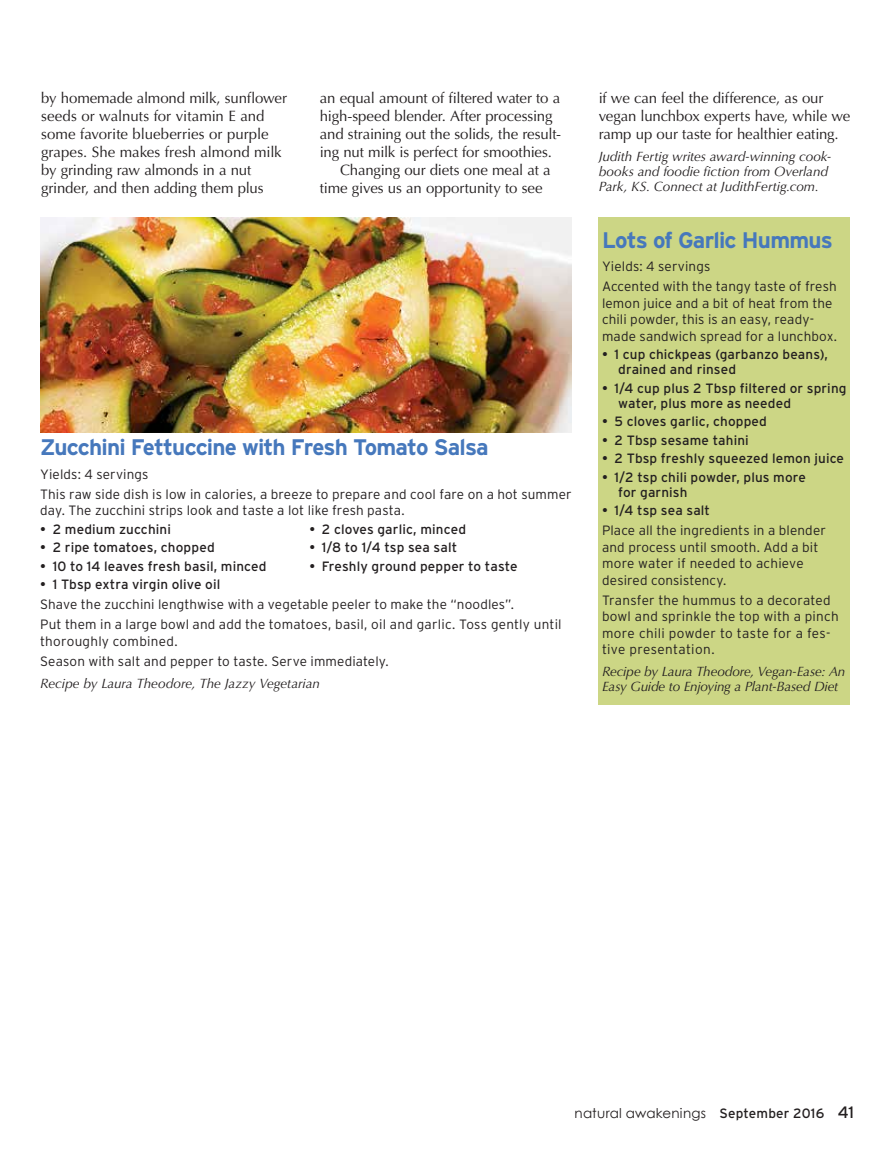
<style>
.page{position:relative;width:891px;height:1161px;background:#fff}
.page>*{position:absolute;margin:0;border:0;box-sizing:border-box;transform-origin:0 0}
.t1{font:700 22.5px "Interstate";letter-spacing:-.035em;color:#4678bc}
.t2{font:15px/18px "Optima LT Std";letter-spacing:-.005em;color:#231f20}
.t3{font:300 13.5px/16.5px "Interstate";letter-spacing:.01em;color:#231f20}
.t4{font:13.5px/15px "Interstate";letter-spacing:.01em;color:#231f20}
.t5{font:italic 13.5px/15px "Optima LT Std";letter-spacing:-.005em;color:#231f20}
.t6{font:13.5px "Century Gothic";letter-spacing:.015em;color:#231f20}
.s1{font-family:"Interstate"}
.s2{font-family:"Interstate";font-size:16.5px}
</style>
<div class="page">
<img style="left:41px;top:218px;width:530px;height:215px">
<div style="left:598px;top:218px;width:252px;height:487px;background:#ccd685"></div>
<p class="t2" style="left:41px;top:89px;width:248px">by homemade almond milk, sunflower seeds or walnuts for vitamin E and some favorite blueberries or purple grapes. She makes fresh almond milk by grinding raw almonds in a nut grinder, and then adding them plus</p>
<p class="t2" style="left:320px;top:89px;width:242px">an equal amount of filtered water to a</p>
<p class="t2" style="left:320px;top:107px;width:234px">high-speed blender. After processing</p>
<p class="t2" style="left:320px;top:125px;width:243px">and straining out the solids, the result-</p>
<p class="t2" style="left:320px;top:143px;width:234px">ing nut milk is perfect for smoothies.</p>
<p class="t2" style="left:340px;top:161px;width:212px">Changing our diets one meal at a</p>
<p class="t2" style="left:320px;top:179px;width:224px">time gives us an opportunity to see</p>
<h1 class="t1" style="left:40px;top:435px;width:450px">Zucchini Fettuccine with Fresh Tomato Salsa</h1>
<p class="t3" style="left:40px;top:464px;width:533px;line-height:20px">Yields: 4 servings<br>This raw side dish is low in calories, a breeze to prepare and cool fare on a hot summer</p>
<p class="t3" style="left:40px;top:502px;width:366px">day. The zucchini strips look and taste a lot like fresh pasta.</p>
<p class="t4" style="left:40px;top:522px;width:132px">• 2 medium zucchini</p>
<p class="t4" style="left:40px;top:540px;width:176px">• 2 ripe tomatoes, chopped</p>
<p class="t4" style="left:40px;top:559px;width:228px">• 10 to 14 leaves fresh basil, minced</p>
<p class="t4" style="left:40px;top:577px;width:182px">• 1 Tbsp extra virgin olive oil</p>
<p class="t4" style="left:309px;top:522px;width:158px">• 2 cloves garlic, minced</p>
<p class="t4" style="left:309px;top:540px;width:149px">• 1/8 to 1/4 tsp sea salt</p>
<p class="t4" style="left:309px;top:559px;width:210px">• Freshly ground pepper to taste</p>
<p class="t3" style="left:40px;top:595px;width:523px;line-height:20px">Shave the zucchini lengthwise with a vegetable peeler to make the “noodles”.<br>Put them in a large bowl and add the tomatoes, basil, oil and garlic. Toss gently until</p>
<p class="t3" style="left:40px;top:631px;width:350px;line-height:20px">thoroughly combined.<br>Season with salt and pepper to taste. Serve immediately.</p>
<p class="t5" style="left:40px;top:676px;width:281px">Recipe by Laura Theodore, The Jazzy Vegetarian</p>
<p class="t2" style="left:599px;top:89px;width:253px">if we can feel the difference, as our vegan lunchbox experts have, while we ramp up our taste for healthier eating.</p>
<p class="t5" style="left:599px;top:149px;width:234px">Judith Fertig writes award-winning cook&shy;books and foodie fiction from Overland<br>Park, KS. Connect at JudithFertig.com.</p>
<h1 class="t1" style="left:602px;top:227px;width:232px">Lots of Garlic Hummus</h1>
<p class="t3" style="left:602px;top:256px;width:236px;line-height:20px">Yields: 4 servings<br>Accented with the tangy taste of fresh</p>
<p class="t3" style="left:602px;top:295px;width:236px">lemon juice and a bit of heat from the chili powder, this is an easy, ready&shy;made sandwich spread for a lunchbox.</p>
<p class="t4" style="left:618px;top:347px;width:211px;text-indent:-16px">• 1 cup chickpeas (garbanzo beans), drained and rinsed</p>
<p class="t4" style="left:618px;top:380px;width:230px;text-indent:-16px">• 1/4 cup plus 2 Tbsp filtered or spring water, plus more as needed</p>
<p class="t4" style="left:602px;top:414px;width:166px">• 5 cloves garlic, chopped</p>
<p class="t4" style="left:602px;top:432px;width:148px">• 2 Tbsp sesame tahini</p>
<p class="t4" style="left:602px;top:451px;width:244px">• 2 Tbsp freshly squeezed lemon juice</p>
<p class="t4" style="left:618px;top:469px;width:189px;text-indent:-16px">• 1/2 tsp chili powder, plus more for garnish</p>
<p class="t4" style="left:602px;top:503px;width:110px">• 1/4 tsp sea salt</p>
<p class="t3" style="left:602px;top:522px;width:225px">Place all the ingredients in a blender and process until smooth. Add a bit more water if needed to achieve desired consistency.</p>
<p class="t3" style="left:602px;top:592px;width:238px">Transfer the hummus to a decorated bowl and sprinkle the top with a pinch more chili powder to taste for a fes&shy;tive presentation.</p>
<p class="t5" style="left:602px;top:664px;width:245px">Recipe by Laura Theodore, Vegan-Ease: An<br>Easy Guide to Enjoying a Plant-Based Diet</p>
<p class="t6" style="left:575px;top:1105px;width:281px">natural awakenings <span class="s1">September 2016</span> <span class="s2">41</span></p>
</div>
